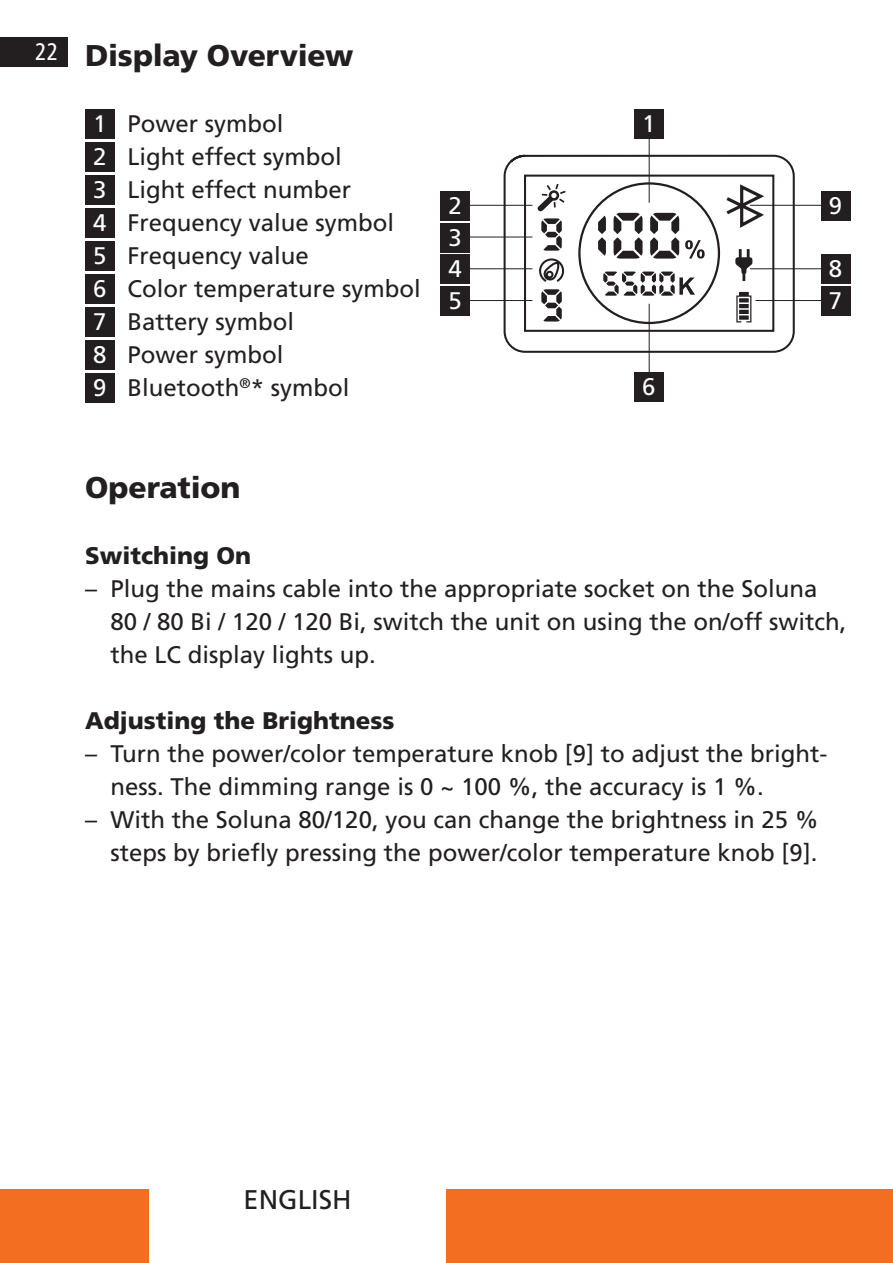
<style>
.page{position:relative;width:893px;height:1263px;background:#fff}
.page>*{position:absolute;margin:0;border:0;box-sizing:border-box;transform-origin:0 0}
.t1{font:900 30px "Frutiger LT";letter-spacing:-.01em;color:#231f20}
.t2{font:27px "Frutiger LT";color:#231f20}
.t3{font:24px/33px "Frutiger LT";color:#231f20}
.t4{font:900 24px "Frutiger LT";color:#231f20}
.t5{font:24px "Frutiger LT";color:#fff}
.t6{font:condensed 24px "Frutiger LT";color:#fff}
</style>
<div class="page">
<div style="left:0;top:1188px;width:149px;height:75px;background:#f36e21"></div>
<div style="left:446px;top:1188px;width:447px;height:75px;background:#f36e21"></div>
<div style="left:0;top:37px;width:68px;height:30px;background:#231f20"></div>
<div style="left:821px;top:254px;width:29px;height:30px;background:#231f20"></div>
<div style="left:440px;top:254px;width:30px;height:30px;background:#231f20"></div>
<div style="left:440px;top:223px;width:30px;height:29px;background:#231f20"></div>
<div style="left:821px;top:191px;width:29px;height:30px;background:#231f20"></div>
<div style="left:440px;top:191px;width:30px;height:30px;background:#231f20"></div>
<div style="left:821px;top:286px;width:29px;height:30px;background:#231f20"></div>
<div style="left:634px;top:373px;width:30px;height:29px;background:#231f20"></div>
<svg style="left:503px;top:154px;width:293px;height:200px"></svg>
<svg style="left:723px;top:182px;width:45px;height:49px"></svg>
<svg style="left:650px;top:213px;width:29px;height:46px"></svg>
<svg style="left:614px;top:213px;width:28px;height:46px"></svg>
<svg style="left:598px;top:216px;width:8px;height:40px"></svg>
<svg style="left:685px;top:240px;width:20px;height:19px"></svg>
<svg style="left:603px;top:272px;width:92px;height:24px"></svg>
<svg style="left:536px;top:183px;width:30px;height:68px"></svg>
<svg style="left:538px;top:257px;width:27px;height:65px"></svg>
<svg style="left:736px;top:292px;width:15px;height:30px"></svg>
<svg style="left:735px;top:249px;width:17px;height:32px"></svg>
<hr style="left:750px;top:268px;width:72px;height:1px;background:#231f20">
<hr style="left:467px;top:268px;width:65px;height:1px;background:#231f20">
<hr style="left:467px;top:236px;width:65px;height:2px;background:#231f20">
<hr style="left:750px;top:205px;width:72px;height:1px;background:#231f20">
<hr style="left:649px;top:130px;width:1px;height:73px;background:#231f20">
<hr style="left:649px;top:304px;width:1px;height:72px;background:#231f20">
<hr style="left:467px;top:205px;width:65px;height:1px;background:#231f20">
<hr style="left:755px;top:300px;width:67px;height:1px;background:#231f20">
<hr style="left:460px;top:300px;width:72px;height:1px;background:#231f20">
<div style="left:440px;top:286px;width:30px;height:30px;background:#231f20"></div>
<div style="left:634px;top:110px;width:30px;height:29px;background:#231f20"></div>
<div style="left:85px;top:109px;width:30px;height:30px;background:#231f20"></div>
<div style="left:85px;top:142px;width:30px;height:30px;background:#231f20"></div>
<div style="left:85px;top:175px;width:30px;height:30px;background:#231f20"></div>
<div style="left:85px;top:208px;width:30px;height:30px;background:#231f20"></div>
<div style="left:85px;top:241px;width:30px;height:30px;background:#231f20"></div>
<div style="left:85px;top:274px;width:30px;height:30px;background:#231f20"></div>
<div style="left:85px;top:307px;width:30px;height:30px;background:#231f20"></div>
<div style="left:85px;top:340px;width:30px;height:30px;background:#231f20"></div>
<div style="left:85px;top:373px;width:30px;height:30px;background:#231f20"></div>
<p class="t6" style="left:35px;top:38px;width:25px">22</p>
<p class="t1" style="left:85px;top:38px;width:270px">Display Overview</p>
<p class="t3" style="left:128px;top:107px;width:158px">Power symbol</p>
<p class="t3" style="left:128px;top:140px;width:216px">Light effect symbol</p>
<p class="t3" style="left:128px;top:173px;width:225px">Light effect number</p>
<p class="t3" style="left:128px;top:206px;width:268px">Frequency value symbol</p>
<p class="t3" style="left:128px;top:239px;width:183px">Frequency value</p>
<p class="t3" style="left:128px;top:272px;width:295px">Color temperature symbol</p>
<p class="t3" style="left:128px;top:305px;width:168px">Battery symbol</p>
<p class="t3" style="left:128px;top:338px;width:158px">Power symbol</p>
<p class="t3" style="left:128px;top:371px;width:223px">Bluetooth<sup>®</sup>* symbol</p>
<p class="t5" style="left:93px;top:110px;width:15px">1</p>
<p class="t5" style="left:642px;top:110px;width:15px">1</p>
<p class="t5" style="left:93px;top:143px;width:15px">2</p>
<p class="t5" style="left:93px;top:176px;width:15px">3</p>
<p class="t5" style="left:93px;top:209px;width:15px">4</p>
<p class="t5" style="left:93px;top:242px;width:15px">5</p>
<p class="t5" style="left:93px;top:275px;width:15px">6</p>
<p class="t5" style="left:93px;top:308px;width:15px">7</p>
<p class="t5" style="left:93px;top:341px;width:15px">8</p>
<p class="t5" style="left:93px;top:374px;width:15px">9</p>
<p class="t5" style="left:449px;top:191px;width:15px">2</p>
<p class="t5" style="left:829px;top:191px;width:15px">9</p>
<p class="t5" style="left:449px;top:223px;width:15px">3</p>
<p class="t5" style="left:449px;top:255px;width:15px">4</p>
<p class="t5" style="left:829px;top:255px;width:15px">8</p>
<p class="t5" style="left:449px;top:287px;width:15px">5</p>
<p class="t5" style="left:829px;top:287px;width:15px">7</p>
<p class="t5" style="left:642px;top:373px;width:15px">6</p>
<p class="t1" style="left:85px;top:469px;width:157px">Operation</p>
<p class="t4" style="left:85px;top:541px;width:168px">Switching On</p>
<p class="t3" style="left:111px;top:572px;width:737px;text-indent:-26px">– Plug the mains cable into the appropriate socket on the Soluna<br>80 / 80 Bi / 120 / 120 Bi, switch the unit on using the on/off switch, the LC display lights up.</p>
<p class="t4" style="left:85px;top:706px;width:311px">Adjusting the Brightness</p>
<p class="t3" style="left:111px;top:737px;width:719px;text-indent:-26px">– Turn the power/color temperature knob [9] to adjust the bright&shy;ness. The dimming range is 0 ~ 100 %, the accuracy is 1 %.</p>
<p class="t3" style="left:85px;top:803px;width:735px;text-align:right">– With the Soluna 80/120, you can change the brightness in 25 % steps by briefly pressing the power/color temperature knob [9].</p>
<p class="t2" style="left:244px;top:1183px;width:109px">ENGLISH</p>
</div>
